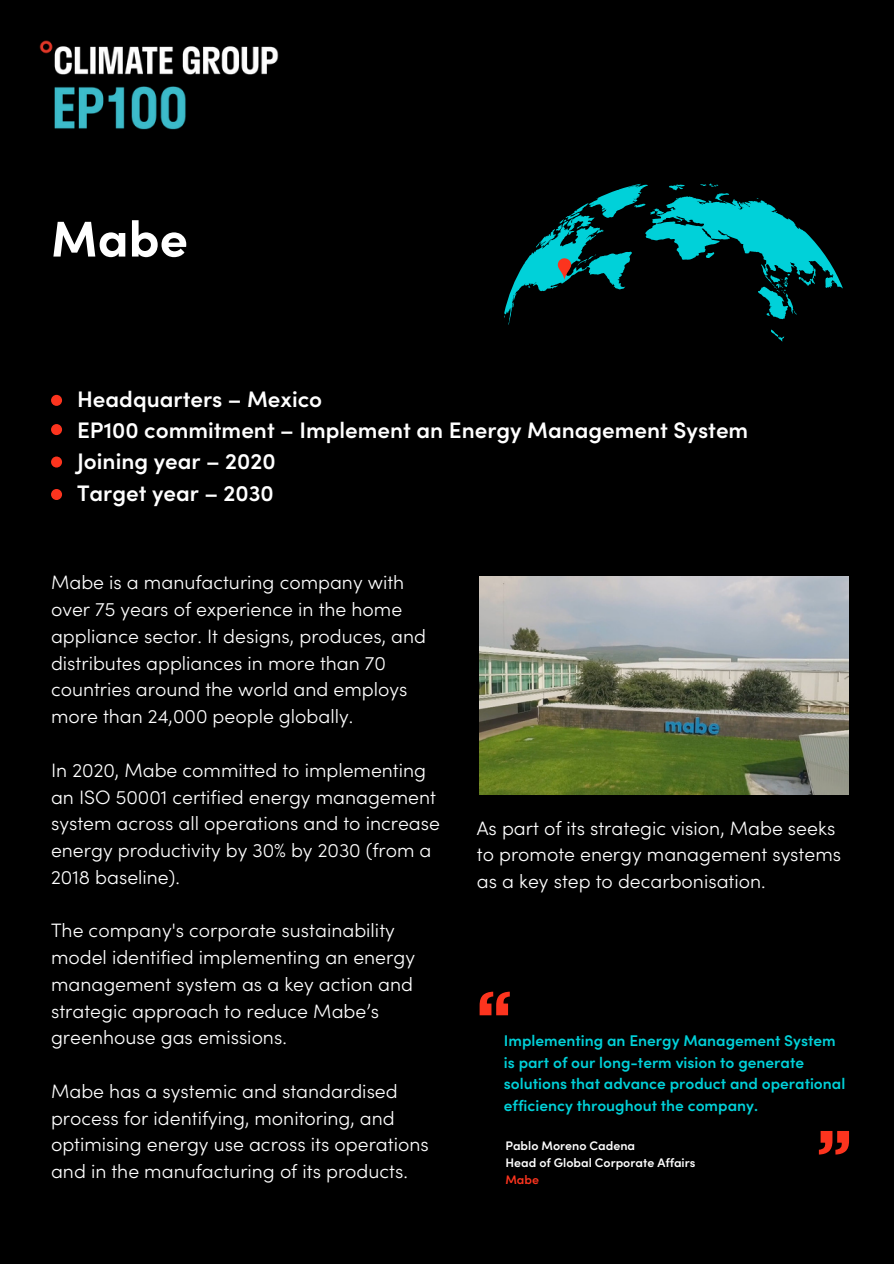
<style>
.page{position:relative;width:894px;height:1264px;background:#fff}
.page>*{position:absolute;margin:0;border:0;box-sizing:border-box;transform-origin:0 0}
.t1{font:700 50.4px "Sofia Pro";color:#fff}
.t2{font:600 22.5px "Sofia Pro";color:#fff}
.t3{font:300 19.35px/26.7px "Sofia Pro";color:#fff}
.t4{font:600 15.45px/21.5px "Sofia Pro";color:#00d1d9}
.t5{font:600 12.45px "Sofia Pro";color:#fff}
.t6{font:600 12.45px "Sofia Pro";color:#fc341e}
</style>
<div class="page">
<div style="left:0;top:0;width:893px;height:1263px;background:#000"></div>
<img style="left:479px;top:576px;width:369px;height:218px">
<svg style="left:504px;top:184px;width:338px;height:157px"></svg>
<svg style="left:479px;top:991px;width:30px;height:24px"></svg>
<img style="left:39px;top:40px;width:240px;height:90px">
<div style="left:51px;top:395px;width:11px;height:11px;background:#fc341e;border-radius:50%"></div>
<div style="left:51px;top:424px;width:11px;height:11px;background:#fc341e;border-radius:50%"></div>
<div style="left:51px;top:456px;width:11px;height:11px;background:#fc341e;border-radius:50%"></div>
<div style="left:51px;top:489px;width:11px;height:11px;background:#fc341e;border-radius:50%"></div>
<svg style="left:818px;top:1131px;width:30px;height:23px"></svg>
<p class="t1" style="left:51px;top:205px;width:138px">Mabe</p>
<p class="t2" style="left:77px;top:384px;width:247px">Headquarters – Mexico</p>
<p class="t2" style="left:77px;top:415px;width:672px">EP100 commitment – Implement an Energy Management System</p>
<p class="t2" style="left:77px;top:446px;width:200px">Joining year – 2020</p>
<p class="t2" style="left:77px;top:478px;width:198px">Target year – 2030</p>
<p class="t3" style="left:51px;top:569px;width:376px">Mabe is a manufacturing company with over 75 years of experience in the home appliance sector. It designs, produces, and distributes appliances in more than 70 countries around the world and employs more than 24,000 people globally.</p>
<p class="t3" style="left:51px;top:756px;width:390px">In 2020, Mabe committed to implementing an ISO 50001 certified energy management system across all operations and to increase energy productivity by 30% by 2030 (from a 2018 baseline).</p>
<p class="t3" style="left:51px;top:917px;width:365px">The company's corporate sustainability model identified implementing an energy management system as a key action and strategic approach to reduce Mabe’s greenhouse gas emissions.</p>
<p class="t3" style="left:51px;top:1077px;width:379px">Mabe has a systemic and standardised process for identifying, monitoring, and optimising energy use across its operations and in the manufacturing of its products.</p>
<p class="t3" style="left:476px;top:814px;width:366px">As part of its strategic vision, Mabe seeks to promote energy management systems as a key step to decarbonisation.</p>
<p class="t4" style="left:504px;top:1029px;width:343px">Implementing an Energy Management System is part of our long-term vision to generate solutions that advance product and operational efficiency throughout the company.</p>
<p class="t5" style="left:505px;top:1137px;width:131px">Pablo Moreno Cadena</p>
<p class="t5" style="left:505px;top:1154px;width:191px">Head of Global Corporate Affairs</p>
<p class="t6" style="left:505px;top:1170px;width:35px">Mabe</p>
</div>
